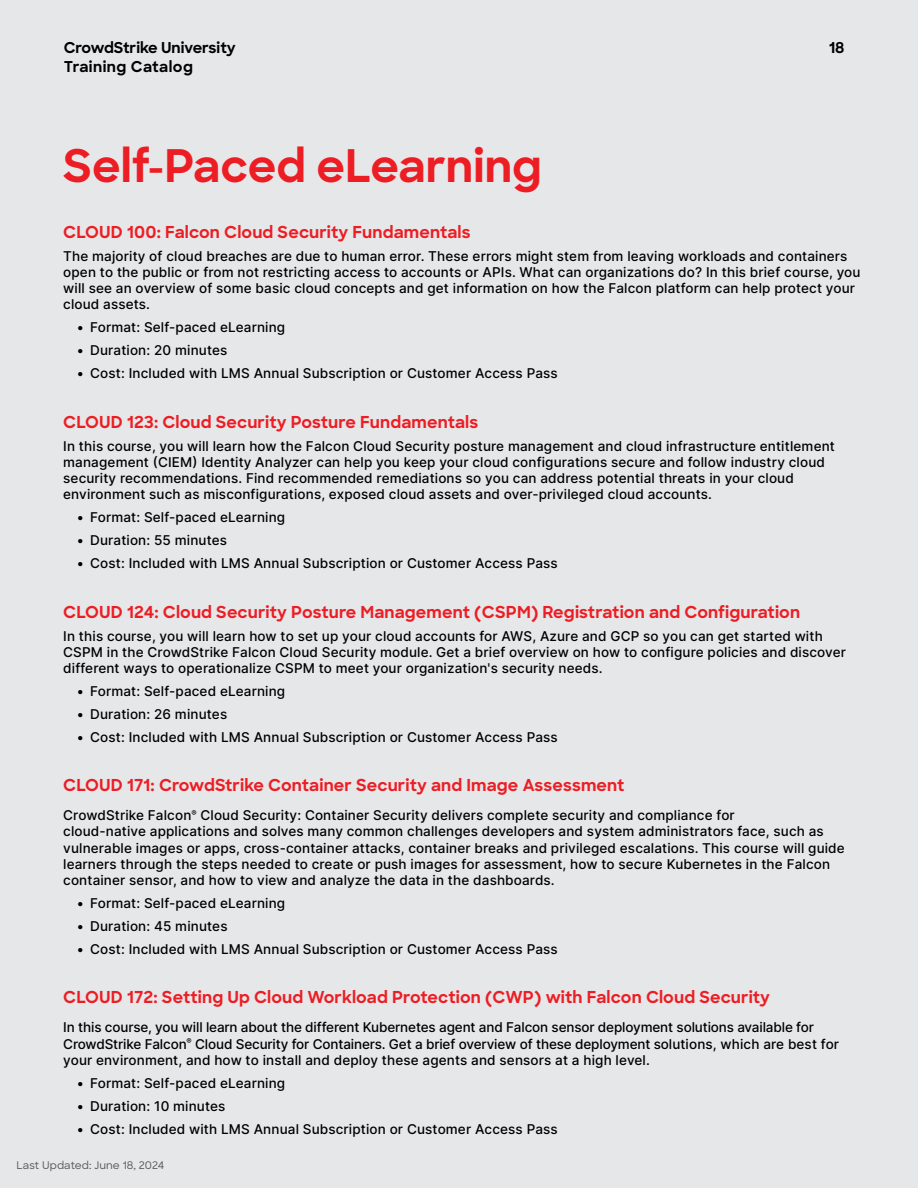
<style>
.page{position:relative;width:918px;height:1188px;background:#e6e7e8}
.page>*{position:absolute;margin:0;border:0;box-sizing:border-box;transform-origin:0 0}
.t1{font:700 45px "Crowdstrike Sharp Sans";color:#ed1d24}
.t2{font:700 16.5px "Crowdstrike Sharp Sans";letter-spacing:.01em;color:#ed1d24}
.t3{font:700 15px/19.8px "Crowdstrike Sharp Sans";color:#000}
.t4{font:500 13.5px/16.2px "Inter";letter-spacing:.01em;color:#000}
.t5{font:500 13.5px/16.2px "Inter";letter-spacing:-.01em;color:#000}
.t6{font:10.5px "Crowdstrike Sharp Sans Mdm";letter-spacing:.01em;color:#58595b}
</style>
<div class="page">
<p class="t3" style="left:64px;top:37px;width:174px">CrowdStrike University<br>Training Catalog</p>
<p class="t3" style="left:829px;top:37px;width:17px">18</p>
<h1 class="t1" style="left:63px;top:133px;width:480px">Self-Paced eLearning</h1>
<p class="t2" style="left:63px;top:220px;width:409px">CLOUD 100: Falcon Cloud Security Fundamentals</p>
<p class="t4" style="left:63px;top:247px;width:799px">The majority of cloud breaches are due to human error. These errors might stem from leaving workloads and containers open to the public or from not restricting access to accounts or APIs. What can organizations do? In this brief course, you will see an overview of some basic cloud concepts and get information on how the Falcon platform can help protect your cloud assets.</p>
<p class="t4" style="left:77px;top:319px;width:210px">• Format: Self-paced eLearning</p>
<p class="t4" style="left:77px;top:342px;width:152px">• Duration: 20 minutes</p>
<p class="t4" style="left:77px;top:365px;width:483px">• Cost: Included with LMS Annual Subscription or Customer Access Pass</p>
<p class="t2" style="left:63px;top:409px;width:416px">CLOUD 123: Cloud Security Posture Fundamentals</p>
<p class="t4" style="left:63px;top:437px;width:773px">In this course, you will learn how the Falcon Cloud Security posture management and cloud infrastructure entitlement management (CIEM) Identity Analyzer can help you keep your cloud configurations secure and follow industry cloud security recommendations. Find recommended remediations so you can address potential threats in your cloud environment such as misconfigurations, exposed cloud assets and over-privileged cloud accounts.</p>
<p class="t4" style="left:77px;top:509px;width:210px">• Format: Self-paced eLearning</p>
<p class="t4" style="left:77px;top:532px;width:152px">• Duration: 55 minutes</p>
<p class="t4" style="left:77px;top:555px;width:483px">• Cost: Included with LMS Annual Subscription or Customer Access Pass</p>
<p class="t2" style="left:63px;top:599px;width:738px">CLOUD 124: Cloud Security Posture Management (CSPM) Registration and Configuration</p>
<p class="t4" style="left:63px;top:627px;width:784px">In this course, you will learn how to set up your cloud accounts for AWS, Azure and GCP so you can get started with<br>CSPM in the CrowdStrike Falcon Cloud Security module. Get a brief overview on how to configure policies and discover different ways to operationalize CSPM to meet your organization's security needs.</p>
<p class="t4" style="left:77px;top:683px;width:210px">• Format: Self-paced eLearning</p>
<p class="t4" style="left:77px;top:705px;width:152px">• Duration: 26 minutes</p>
<p class="t4" style="left:77px;top:728px;width:483px">• Cost: Included with LMS Annual Subscription or Customer Access Pass</p>
<p class="t2" style="left:63px;top:773px;width:563px">CLOUD 171: CrowdStrike Container Security and Image Assessment</p>
<p class="t4" style="left:63px;top:807px;width:783px">CrowdStrike Falcon<sup>®</sup> Cloud Security: Container Security delivers complete security and compliance for<br>cloud-native applications and solves many common challenges developers and system administrators face, such as vulnerable images or apps, cross-container attacks, container breaks and privileged escalations. This course will guide learners through the steps needed to create or push images for assessment, how to secure Kubernetes in the Falcon container sensor, and how to view and analyze the data in the dashboards.</p>
<p class="t4" style="left:77px;top:895px;width:210px">• Format: Self-paced eLearning</p>
<p class="t4" style="left:77px;top:918px;width:152px">• Duration: 45 minutes</p>
<p class="t4" style="left:77px;top:941px;width:483px">• Cost: Included with LMS Annual Subscription or Customer Access Pass</p>
<p class="t2" style="left:63px;top:985px;width:708px">CLOUD 172: Setting Up Cloud Workload Protection (CWP) with Falcon Cloud Security</p>
<p class="t5" style="left:63px;top:1019px;width:777px">In this course, you will learn about the different Kubernetes agent and Falcon sensor deployment solutions available for<br>CrowdStrike Falcon<sup>®</sup> Cloud Security for Containers. Get a brief overview of these deployment solutions, which are best for your environment, and how to install and deploy these agents and sensors at a high level.</p>
<p class="t4" style="left:77px;top:1074px;width:210px">• Format: Self-paced eLearning</p>
<p class="t4" style="left:77px;top:1097px;width:150px">• Duration: 10 minutes</p>
<p class="t4" style="left:77px;top:1120px;width:483px">• Cost: Included with LMS Annual Subscription or Customer Access Pass</p>
<p class="t6" style="left:16px;top:1157px;width:149px">Last Updated: June 18, 2024</p>
</div>
